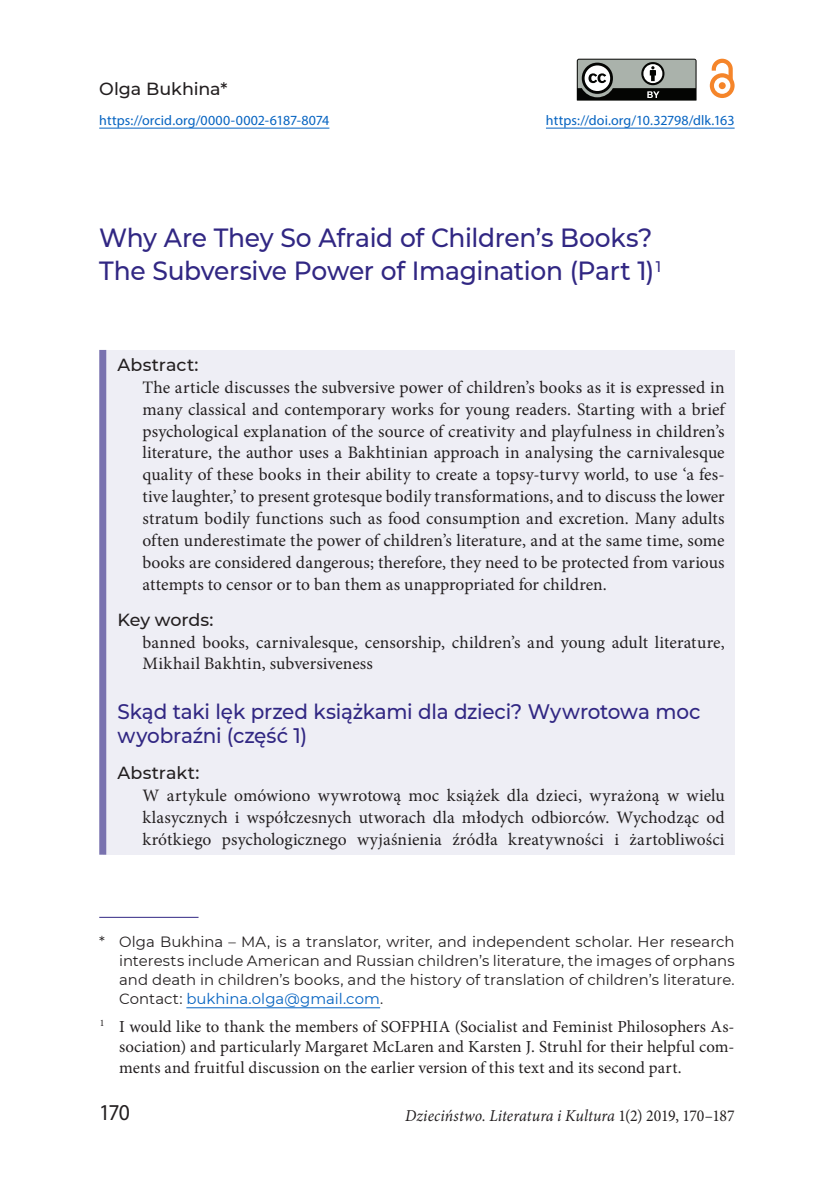
<style>
.page{position:relative;width:819px;height:1181px;background:#fff}
.page>*{position:absolute;margin:0;border:0;box-sizing:border-box;transform-origin:0 0}
.tyt1_1{font:500 26.25px/33.2px "Montserrat";letter-spacing:-.015em;color:#312783;scale:.95 1}
.t1{font:22.75px "Myriad Pro";color:#231f20;scale:.95 1}
.tyt_ang{font:500 21px/24.5px "Montserrat";letter-spacing:-.01em;color:#312783;scale:.95 1}
.abstrakt{font:17.5px/21.9px "Minion Pro";color:#231f20;text-align:justify}
.abstrakt_ang{font:17.5px/21.9px "Minion Pro";letter-spacing:.01em;color:#231f20;text-align:justify}
.abstrakt_slowa{font:17.5px/21.9px "Minion Pro";letter-spacing:.005em;color:#231f20}
.tyt_abstrakt{font:500 17.5px "Montserrat";color:#231f20}
.tyt1_autor{font:500 17.5px "Montserrat";letter-spacing:-.005em;color:#231f20}
.nota{font:16.8px/20.3px "Minion Pro";letter-spacing:.005em;color:#231f20;text-align:justify}
.pagina_dol{font:italic 16.62px "Minion Pro";letter-spacing:.005em;color:#231f20;scale:.95 1}
.nota_autor{font:14.88px/19.2px "Montserrat";color:#231f20;text-align:justify}
.tyt1_afil{font:14px "Myriad Pro";letter-spacing:.005em;color:#0563c1}
.s1{color:#0563c1}
.s2{font-style:normal}
</style>
<div class="page">
<svg style="left:576px;top:59px;width:121px;height:42px;background:#777c78"></svg>
<svg style="left:709px;top:59px;width:25px;height:39px"></svg>
<hr style="left:99px;top:128px;width:230px;height:1px;background:#0563c1">
<hr style="left:546px;top:128px;width:188px;height:1px;background:#0563c1">
<div style="left:103px;top:350px;width:631px;height:504px;background:#eeeef5"></div>
<div style="left:99px;top:350px;width:7px;height:504px;background:#7972af"></div>
<hr style="left:99px;top:917px;width:99px;height:1px;background:#312783">
<hr style="left:186px;top:1007px;width:194px;height:1px;background:#0563c1">
<p class="tyt1_autor" style="left:99px;top:77px;width:130px">Olga Bukhina*</p>
<p class="tyt1_afil" style="left:99px;top:111px;width:232px">https://orcid.org/0000-0002-6187-8074</p>
<p class="tyt1_afil" style="left:546px;top:111px;width:190px">https://doi.org/10.32798/dlk.163</p>
<p class="tyt1_1" style="left:99px;top:220px;width:593px">Why Are They So Afraid of Children’s Books?<br>The Subversive Power of Imagination (Part 1) <sup>1</sup></p>
<p class="tyt_abstrakt" style="left:118px;top:352px;width:82px">Abstract:</p>
<p class="abstrakt" style="left:142px;top:376px;width:583px">The article discusses the subversive power of children’s books as it is expressed in many classical and contemporary works for young readers. Starting with a brief psychological explanation of the source of creativity and playfulness in children’s literature, the author uses a Bakhtinian approach in analysing the carnivalesque quality of these books in their ability to create a topsy-turvy world, to use ‘a fes&shy;tive laughter,’ to present grotesque bodily transformations, and to discuss the lower stratum bodily functions such as food consumption and excretion. Many adults often underestimate the power of children’s literature, and at the same time, some books are considered dangerous; therefore, they need to be protected from various attempts to censor or to ban them as unappropriated for children.</p>
<p class="tyt_abstrakt" style="left:118px;top:607px;width:97px">Key words:</p>
<p class="abstrakt_slowa" style="left:142px;top:631px;width:583px">banned books, carnivalesque, censorship, children’s and young adult literature,<br>Mikhail Bakhtin, subversiveness</p>
<p class="tyt_ang" style="left:118px;top:698px;width:615px">Skąd taki lęk przed książkami dla dzieci? Wywrotowa moc wyobraźni (część 1)</p>
<p class="tyt_abstrakt" style="left:118px;top:760px;width:83px">Abstrakt:</p>
<p class="abstrakt_ang" style="left:142px;top:784px;width:583px">W artykule omówiono wywrotową moc książek dla dzieci, wyrażoną w wielu klasycznych i współczesnych utworach dla młodych odbiorców. Wychodząc od krótkiego psychologicznego wyjaśnienia źródła kreatywności i żartobliwości</p>
<p class="nota_autor" style="left:119px;top:931px;width:617px;text-indent:-20px">* Olga Bukhina – MA, is a translator, writer, and independent scholar. Her research interests include American and Russian children’s literature, the images of orphans and death in children’s books, and the history of translation of children’s literature.<br>Contact: <span class="s1">bukhina.olga@gmail.com</span>.</p>
<p class="nota" style="left:119px;top:1016px;width:617px;text-indent:-19px"><sup>1</sup> I would like to thank the members of SOFPHIA (Socialist and Feminist Philosophers As&shy;sociation) and particularly Margaret McLaren and Karsten J. Struhl for their helpful com&shy;ments and fruitful discussion on the earlier version of this text and its second part.</p>
<h2 class="t1" style="left:99px;top:1098px;width:34px">170</h2>
<p class="pagina_dol" style="left:405px;top:1104px;width:348px">Dzieciństwo. Literatura i Kultura <span class="s2">1(2) 2019, 170–187</span></p>
</div>
